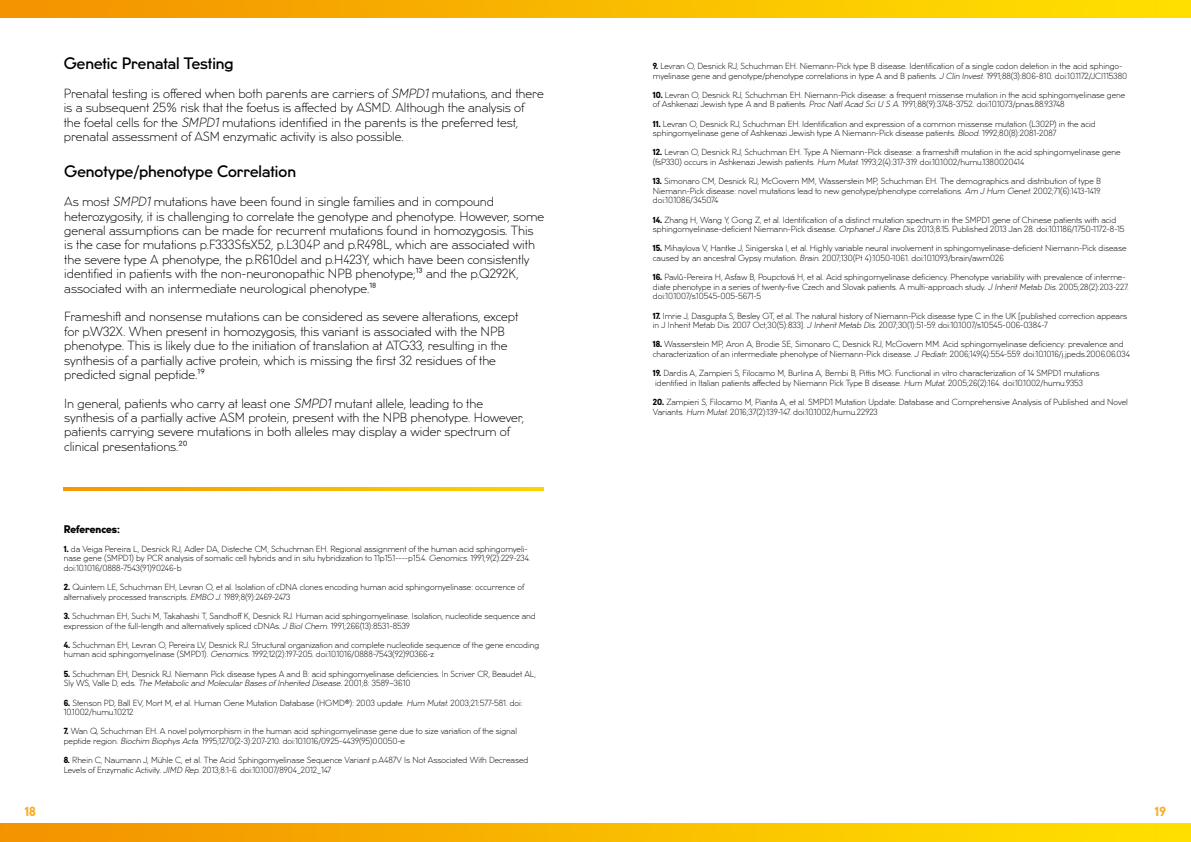
<style>
.page{position:relative;width:1191px;height:842px;background:#fff}
.page>*{position:absolute;margin:0;border:0;box-sizing:border-box;transform-origin:0 0}
.t1{font:500 15px "U8";color:#000}
.t2{font:100 12px/14.4px "U8";color:#000}
.t3{font:900 12px "U8";color:#f9af29}
.t4{font:900 10px "U8";color:#000}
.t5{font:100 8px/9.6px "U8";color:#000}
.s1{font-style:italic}
.s2{font-weight:900}
</style>
<div class="page">
<img style="left:0;top:824px;width:1191px;height:18px">
<img style="left:64px;top:488px;width:480px;height:3px">
<img style="left:0;top:0;width:1191px;height:17px">
<h1 class="t1" style="left:64px;top:52px;width:171px">Genetic Prenatal Testing</h1>
<p class="t2" style="left:64px;top:85px;width:481px">Prenatal testing is offered when both parents are carriers of <span class="s1">SMPD1</span>mutations, and there is a subsequent 25% risk that the foetus is affected by ASMD. Although the analysis of the foetal cells for the <span class="s1">SMPD1</span>mutations identified in the parents is the preferred test, prenatal assessment of ASM enzymatic activity is also possible.</p>
<h1 class="t1" style="left:64px;top:160px;width:233px">Genotype/phenotype Correlation</h1>
<p class="t2" style="left:64px;top:193px;width:481px">As most <span class="s1">SMPD1</span>mutations have been found in single families and in compound heterozygosity, it is challenging to correlate the genotype and phenotype. However, some general assumptions can be made for recurrent mutations found in homozygosis. This is the case for mutations p.F333SfsX52, p.L304P and p.R498L, which are associated with the severe type A phenotype, the p.R610del and p.H423Y, which have been consistently identified in patients with the non-neuronopathic NPB phenotype;13 and the p.Q292K, associated with an intermediate neurological phenotype.18</p>
<p class="t2" style="left:64px;top:309px;width:455px">Frameshift and nonsense mutations can be considered as severe alterations, except for p.W32X. When present in homozygosis, this variant is associated with the NPB phenotype. This is likely due to the initiation of translation at ATG33, resulting in the synthesis of a partially active protein, which is missing the first 32 residues of the predicted signal peptide.19</p>
<p class="t2" style="left:64px;top:395px;width:461px">In general, patients who carry at least one <span class="s1">SMPD1</span>mutant allele, leading to the synthesis of a partially active ASM protein, present with the NPB phenotype. However, patients carrying severe mutations in both alleles may display a wider spectrum of clinical presentations.20</p>
<p class="t4" style="left:64px;top:521px;width:58px">References:</p>
<p class="t5" style="left:64px;top:543px;width:468px"><span class="s2">1.</span> da Veiga Pereira L, Desnick RJ, Adler DA, Disteche CM, Schuchman EH. Regional assignment of the human acid sphingomyeli&shy;nase gene (SMPD1) by PCR analysis of somatic cell hybrids and in situ hybridization to 11p15.1----p15.4. <span class="s1">Genomics</span>. 1991;9(2):229-234. doi:10.1016/0888-7543(91)90246-b</p>
<p class="t5" style="left:64px;top:582px;width:462px"><span class="s2">2.</span> Quintern LE, Schuchman EH, Levran O, et al. Isolation of cDNA clones encoding human acid sphingomyelinase: occurrence of alternatively processed transcripts. <span class="s1">EMBO J</span>. 1989;8(9):2469-2473</p>
<p class="t5" style="left:64px;top:610px;width:473px"><span class="s2">3.</span> Schuchman EH, Suchi M, Takahashi T, Sandhoff K, Desnick RJ. Human acid sphingomyelinase. Isolation, nucleotide sequence and expression of the full-length and alternatively spliced cDNAs. <span class="s1">J BiolChem</span>. 1991;266(13):8531-8539</p>
<p class="t5" style="left:64px;top:639px;width:477px"><span class="s2">4.</span> Schuchman EH, Levran O, Pereira LV, Desnick RJ. Structural organization and complete nucleotide sequence of the gene encoding human acid sphingomyelinase (SMPD1). <span class="s1">Genomics</span>. 1992;12(2):197-205. doi:10.1016/0888-7543(92)90366-z</p>
<p class="t5" style="left:64px;top:668px;width:474px"><span class="s2">5.</span> Schuchman EH, Desnick RJ. Niemann Pick disease types A and B: acid sphingomyelinase deficiencies. In Scriver CR, Beaudet AL,<br>S l y WS, Va l l e D, e d s . <span class="s1">The Metabolic and MolecularBases of Inherited Disease.</span>2 0 0 1 ; 8 : 3 5 8 9 – 3 6 1 0</p>
<p class="t5" style="left:64px;top:697px;width:460px"><span class="s2">6.</span> Stenson PD, Ball EV, Mort M, et al. Human Gene Mutation Database (HGMD®): 2003 update. <span class="s1">Hum Mutat.</span>2003;21:577-581. doi:<br>10.1002/humu.10212</p>
<p class="t5" style="left:64px;top:726px;width:455px"><span class="s2">7.</span> Wan Q, Schuchman EH. A novel polymorphism in the human acid sphingomyelinase gene due to size variation of the signal peptide region. <span class="s1">Biochim Biophys Acta</span>. 1995;1270(2-3):207-210. doi:10.1016/0925-4439(95)00050-e</p>
<p class="t5" style="left:64px;top:754px;width:466px"><span class="s2">8.</span> Rhein C, Naumann J, Mühle C, et al. The Acid Sphingomyelinase Sequence Variant p.A487V Is Not Associated With Decreased<br>Levels of Enzymatic Activity. <span class="s1">JIMD Rep</span>. 2013;8:1-6. doi:10.1007/8904_2012_147</p>
<p class="t5" style="left:653px;top:60px;width:476px"><span class="s2">9.</span> Levran O, Desnick RJ, Schuchman EH. Niemann-Pick type B disease. Identification of a single codon deletion in the acid sphingo&shy;myelinase gene and genotype/phenotype correlations in type A and B patients. <span class="s1">J Clin Invest</span>. 1991;88(3):806-810. doi:10.1172/JCI115380</p>
<p class="t5" style="left:653px;top:89px;width:474px"><span class="s2">10.</span> Levran O, Desnick RJ, Schuchman EH. Niemann-Pick disease: a frequent missense mutation in the acid sphingomyelinase gene of Ashkenazi Jewish type A and B patients. <span class="s1">Proc NatlAcad SciU S A</span>. 1991;88(9):3748-3752. doi:10.1073/pnas.88.9.3748</p>
<p class="t5" style="left:653px;top:118px;width:444px"><span class="s2">11.</span> Levran O, Desnick RJ, Schuchman EH. Identification and expression of a common missense mutation (L302P) in the acid sphingomyelinase gene of Ashkenazi Jewish type A Niemann-Pick disease patients. <span class="s1">Blood</span>. 1992;80(8):2081-2087</p>
<p class="t5" style="left:653px;top:147px;width:469px"><span class="s2">12.</span> Levran O, Desnick RJ, Schuchman EH. Type A Niemann-Pick disease: a frameshift mutation in the acid sphingomyelinase gene (fsP330) occurs in Ashkenazi Jewish patients. <span class="s1">Hum Mutat</span>. 1993;2(4):317-319. doi:10.1002/humu.1380020414</p>
<p class="t5" style="left:653px;top:176px;width:449px;text-align:justify"><span class="s2">13.</span> Simonaro CM, Desnick RJ, McGovern MM, Wasserstein MP, Schuchman EH. The demographics and distribution of type B Niemann-Pick disease: novel mutations lead to new genotype/phenotype correlations. <span class="s1">Am J Hum Genet.</span>2002;71(6):1413-1419. doi:10.1086/345074</p>
<p class="t5" style="left:653px;top:214px;width:473px"><span class="s2">14.</span> Zhang H, Wang Y, Gong Z, et al. Identification of a distinct mutation spectrum in the SMPD1 gene of Chinese patients with acid sphingomyelinase-deficient Niemann-Pick disease. <span class="s1">OrphanetJ Rare Dis.</span>2013;8:15. Published 2013 Jan 28. doi:10.1186/1750-1172-8-15</p>
<p class="t5" style="left:653px;top:243px;width:475px"><span class="s2">15.</span> Mihaylova V, Hantke J, Sinigerska I, et al. Highly variable neural involvement in sphingomyelinase-deficient Niemann-Pick disease caused by an ancestral Gypsy mutation. <span class="s1">Brain</span>. 2007;130(Pt 4):1050-1061. doi:10.1093/brain/awm026</p>
<p class="t5" style="left:653px;top:272px;width:477px"><span class="s2">16.</span> Pavlů-Pereira H, Asfaw B, Poupctová H, et al. Acid sphingomyelinase deficiency. Phenotype variability with prevalence of interme&shy;diate phenotype in a series of twenty-five Czech and Slovak patients. A multi-approach study. <span class="s1">J InheritMetab Dis.</span>2005;28(2):203-227. doi:10.1007/s10545-005-5671-5</p>
<p class="t5" style="left:653px;top:310px;width:476px"><span class="s2">17.</span> Imrie J, Dasgupta S, Besley GT, et al. The natural history of Niemann-Pick disease type C in the UK [published correction appears in J Inherit Metab Dis. 2007 Oct;30(5):833]. <span class="s1">J InheritMetab Dis</span>. 2007;30(1):51-59. doi:10.1007/s10545-006-0384-7</p>
<p class="t5" style="left:653px;top:339px;width:478px"><span class="s2">18.</span> Wasserstein MP, Aron A, Brodie SE, Simonaro C, Desnick RJ, McGovern MM. Acid sphingomyelinase deficiency: prevalence and characterization of an intermediate phenotype of Niemann-Pick disease. <span class="s1">J Pediatr.</span>2006;149(4):554-559. doi:10.1016/j.jpeds.2006.06.034</p>
<p class="t5" style="left:653px;top:368px;width:448px"><span class="s2">19.</span> Dardis A, Zampieri S, Filocamo M, Burlina A, Bembi B, Pittis MG. Functional in vitro characterization of 14 SMPD1 mutations identified in Italian patients affected by Niemann Pick Type B disease. <span class="s1">Hum Mutat.</span>2005;26(2):164. doi:10.1002/humu.9353</p>
<p class="t5" style="left:653px;top:396px;width:476px"><span class="s2">20.</span> Zampieri S, Filocamo M, Pianta A, et al. SMPD1 Mutation Update: Database and Comprehensive Analysis of Published and Novel<br>Variants. <span class="s1">Hum Mutat.</span>2016;37(2):139-147. doi:10.1002/humu.22923</p>
<h2 class="t3" style="left:25px;top:802px;width:13px">18</h2>
<h2 class="t3" style="left:1155px;top:802px;width:12px">19</h2>
</div>
